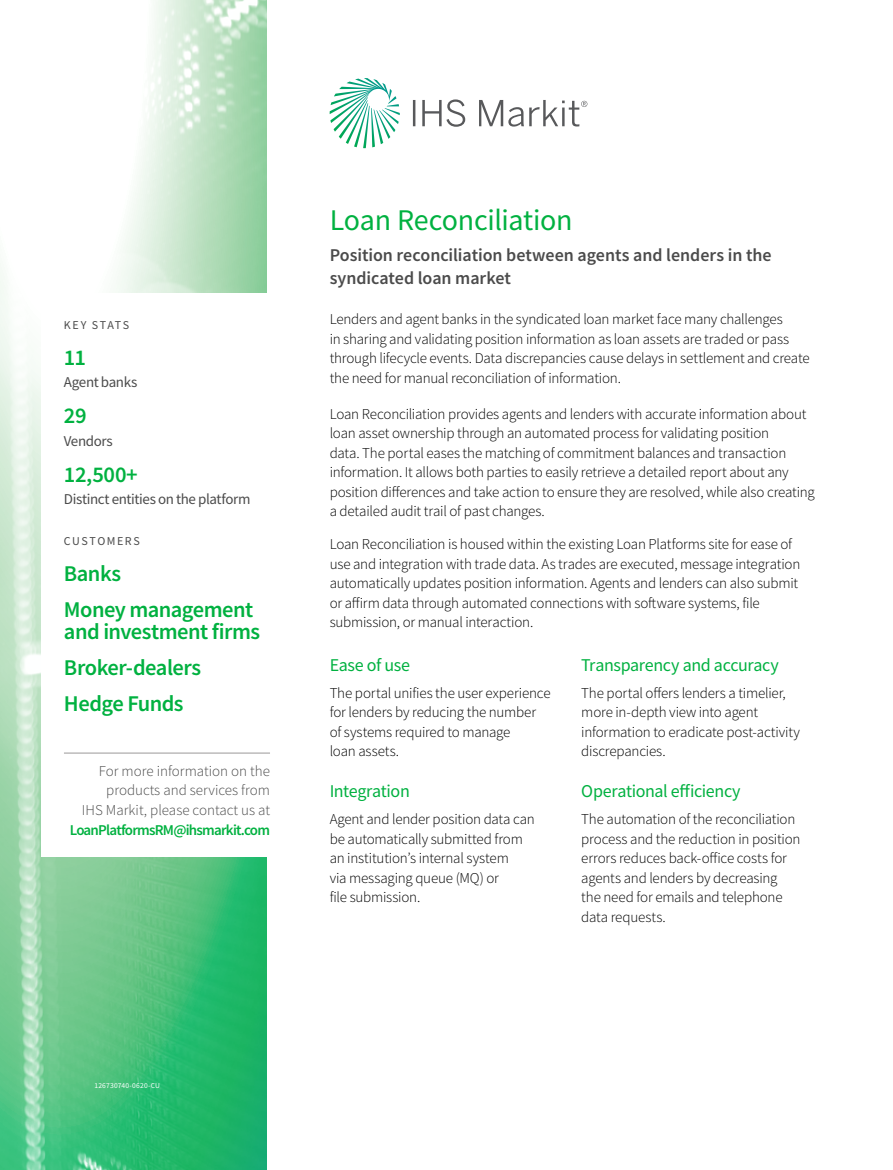
<style>
.page{position:relative;width:893px;height:1170px;background:#fff}
.page>*{position:absolute;margin:0;border:0;box-sizing:border-box;transform-origin:0 0}
.t1{font:30px "Source Sans Pro";letter-spacing:-.01em;color:#00b140}
.t2{font:600 22.5px/36px "Source Sans Pro";letter-spacing:-.025em;color:#00b140}
.t3{font:600 18px/22.5px "Source Sans Pro";letter-spacing:-.005em;color:#4b4b4b}
.t4{font:18px "Source Sans Pro";letter-spacing:-.02em;color:#00b140}
.t5{font:300 15px/19.5px "Source Sans Pro";letter-spacing:-.015em;color:#000}
.t6{font:300 15px/19.5px "Source Sans Pro";color:#4b4b4b;text-align:right}
.t7{font:15px "Source Sans Pro";letter-spacing:-.025em;color:#4b4b4b}
.t8{font:600 15px "Source Sans Pro";letter-spacing:-.05em;color:#00b140}
.t9{font:12px "Source Sans Pro";letter-spacing:.13em;color:#4b4b4b}
.t10{font:7.5px "Source Sans Pro";letter-spacing:.03em;color:#fff}
</style>
<div class="page">
<svg style="left:0;top:0;width:267px;height:1169px"></svg>
<svg style="left:330px;top:78px;width:70px;height:70px"></svg>
<svg style="left:413px;top:100px;width:2px;height:26px"></svg>
<svg style="left:422px;top:99px;width:43px;height:28px"></svg>
<svg style="left:479px;top:100px;width:108px;height:27px"></svg>
<div style="left:41px;top:293px;width:229px;height:564px;background:#fff"></div>
<hr style="left:64px;top:752px;width:206px;height:1px;background:#9a9899">
<p class="t9" style="left:64px;top:317px;width:67px">KEY STATS</p>
<h2 class="t2" style="left:64px;top:339px;width:24px">11</h2>
<p class="t7" style="left:64px;top:372px;width:75px">Agent banks</p>
<h2 class="t2" style="left:64px;top:397px;width:24px">29</h2>
<p class="t7" style="left:64px;top:431px;width:50px">Vendors</p>
<h2 class="t2" style="left:64px;top:456px;width:75px">12,500+</h2>
<p class="t7" style="left:64px;top:489px;width:188px">Distinct entities on the platform</p>
<p class="t9" style="left:64px;top:533px;width:77px">CUSTOMERS</p>
<h2 class="t2" style="left:64px;top:555px;width:191px">Banks<br>Money management</h2>
<h2 class="t2" style="left:64px;top:613px;width:198px">and investment firms<br>Broker-dealers<br>Hedge Funds</h2>
<p class="t6" style="left:82px;top:761px;width:190px">For more information on the products and services from<br>IHS Markit, please contact us at</p>
<p class="t8" style="left:70px;top:819px;width:202px">LoanPlatformsRM@ihsmarkit.com</p>
<h1 class="t1" style="left:330px;top:200px;width:244px">Loan Reconciliation</h1>
<p class="t3" style="left:330px;top:244px;width:443px">Position reconciliation between agents and lenders in the syndicated loan market</p>
<p class="t5" style="left:330px;top:309px;width:481px">Lenders and agent banks in the syndicated loan market face many challenges<br>in sharing and validating position information as loan assets are traded or pass through lifecycle events. Data discrepancies cause delays in settlement and create the need for manual reconciliation of information.</p>
<p class="t5" style="left:330px;top:404px;width:487px">Loan Reconciliation provides agents and lenders with accurate information about loan asset ownership through an automated process for validating position<br>data. The portal eases the matching of commitment balances and transaction information. It allows both parties to easily retrieve a detailed report about any position differences and take action to ensure they are resolved, while also creating a detailed audit trail of past changes.</p>
<p class="t5" style="left:330px;top:534px;width:472px">Loan Reconciliation is housed within the existing Loan Platforms site for ease of use and integration with trade data. As trades are executed, message integration automatically updates position information. Agents and lenders can also submit or affirm data through automated connections with software systems, file submission, or manual interaction.</p>
<p class="t4" style="left:330px;top:653px;width:82px">Ease of use</p>
<p class="t5" style="left:330px;top:683px;width:222px">The portal unifies the user experience for lenders by reducing the number of systems required to manage<br>loan assets.</p>
<p class="t4" style="left:330px;top:779px;width:82px">Integration</p>
<p class="t5" style="left:330px;top:809px;width:207px">Agent and lender position data can be automatically submitted from an institution’s internal system<br>via messaging queue (MQ) or<br>file submission.</p>
<p class="t4" style="left:581px;top:653px;width:199px">Transparency and accuracy</p>
<p class="t5" style="left:581px;top:683px;width:220px">The portal offers lenders a timelier, more in-depth view into agent information to eradicate post-activity discrepancies.</p>
<p class="t4" style="left:581px;top:779px;width:161px">Operational efficiency</p>
<p class="t5" style="left:581px;top:809px;width:221px">The automation of the reconciliation process and the reduction in position errors reduces back-office costs for agents and lenders by decreasing the need for emails and telephone data requests.</p>
<p class="t10" style="left:94px;top:1080px;width:67px">126730740-0620-CU</p>
</div>
